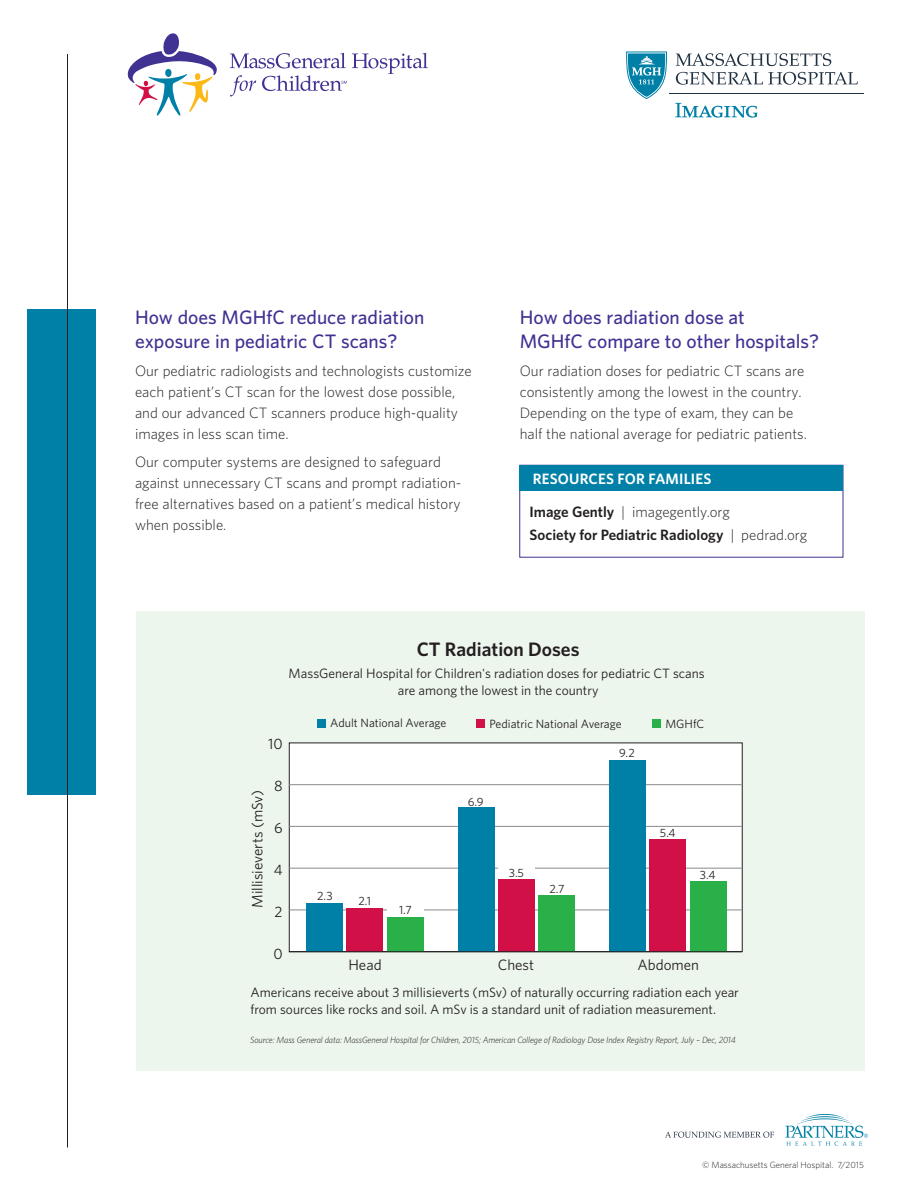
<style>
.page{position:relative;width:918px;height:1188px;background:#fff}
.page>*{position:absolute;margin:0;border:0;box-sizing:border-box;transform-origin:0 0}
.t1{font:500 19.5px/24px "Whitney";color:#3f3293}
.t2{font:600 19.5px "Whitney";color:#231f20}
.t3{font:300 15px/21px "Whitney";color:#231f20}
.t4{font:600 15px/22.5px "Whitney";color:#231f20}
.t5{font:15px "Whitney";color:#231f20}
.t6{font:600 15px "Whitney";letter-spacing:.01em;color:#fff}
.t7{font:13.5px/16.2px "Whitney";color:#231f20;text-align:center}
.t8{font:12px "Whitney";color:#231f20}
.t9{font:italic 300 9px "Whitney";letter-spacing:-.01em;color:#231f20}
.t10{font:300 9px "Whitney";color:#231f20}
.s1{font-weight:300}
</style>
<div class="page">
<div style="left:136px;top:611px;width:729px;height:459px;background:#ecf6ec"></div>
<div style="left:289px;top:743px;width:453px;height:209px;background:#fff"></div>
<hr style="left:289px;top:909px;width:453px;height:1px;background:#939598">
<hr style="left:289px;top:868px;width:453px;height:1px;background:#939598">
<hr style="left:289px;top:826px;width:453px;height:1px;background:#939598">
<hr style="left:289px;top:784px;width:453px;height:1px;background:#939598">
<div style="left:387px;top:916px;width:37px;height:36px;background:#2ab049"></div>
<div style="left:539px;top:895px;width:36px;height:57px;background:#2ab049"></div>
<div style="left:690px;top:881px;width:36px;height:71px;background:#2ab049"></div>
<div style="left:347px;top:908px;width:36px;height:44px;background:#d11048"></div>
<div style="left:498px;top:879px;width:37px;height:73px;background:#d11048"></div>
<div style="left:650px;top:839px;width:36px;height:113px;background:#d11048"></div>
<div style="left:306px;top:904px;width:37px;height:48px;background:#0080a7"></div>
<div style="left:458px;top:808px;width:36px;height:144px;background:#0080a7"></div>
<div style="left:609px;top:760px;width:37px;height:192px;background:#0080a7"></div>
<div style="left:387px;top:902px;width:37px;height:14px;background:#fff"></div>
<div style="left:498px;top:864px;width:37px;height:14px;background:#fff"></div>
<div style="left:652px;top:719px;width:9px;height:9px;background:#2ab049"></div>
<div style="left:476px;top:719px;width:9px;height:9px;background:#d11048"></div>
<div style="left:317px;top:719px;width:8px;height:9px;background:#0080a7"></div>
<hr style="left:289px;top:951px;width:453px;height:1px;background:#231f20">
<div style="left:27px;top:309px;width:69px;height:486px;background:#0080a7"></div>
<hr style="left:67px;top:54px;width:1px;height:1094px;background:#231f20">
<svg style="left:230px;top:53px;width:198px;height:43px"></svg>
<svg style="left:127px;top:33px;width:90px;height:83px"></svg>
<svg style="left:626px;top:52px;width:41px;height:47px"></svg>
<svg style="left:676px;top:72px;width:182px;height:13px"></svg>
<svg style="left:676px;top:53px;width:155px;height:13px"></svg>
<hr style="left:669px;top:93px;width:195px;height:1px;background:#213242">
<svg style="left:675px;top:103px;width:82px;height:15px"></svg>
<svg style="left:785px;top:1114px;width:83px;height:32px"></svg>
<svg style="left:665px;top:1132px;width:109px;height:6px"></svg>
<div style="left:519px;top:465px;width:324px;height:93px;border:1px solid #3f3293"></div>
<div style="left:519px;top:465px;width:324px;height:26px;background:#0080a7"></div>
<h1 class="t1" style="left:135px;top:305px;width:291px">How does MGHfC reduce radiation exposure in pediatric CT scans?</h1>
<p class="t3" style="left:135px;top:360px;width:338px">Our pediatric radiologists and technologists customize each patient’s CT scan for the lowest dose possible, and our advanced CT scanners produce high-quality images in less scan time.</p>
<p class="t3" style="left:135px;top:451px;width:328px">Our computer systems are designed to safeguard against unnecessary CT scans and prompt radiation&shy;free alternatives based on a patient’s medical history when possible.</p>
<h1 class="t1" style="left:520px;top:305px;width:301px">How does radiation dose at<br>MGHfC compare to other hospitals?</h1>
<p class="t3" style="left:520px;top:360px;width:289px">Our radiation doses for pediatric CT scans are consistently among the lowest in the country.<br>Depending on the type of exam, they can be half the national average for pediatric patients.</p>
<p class="t6" style="left:533px;top:470px;width:180px">RESOURCES FOR FAMILIES</p>
<p class="t4" style="left:530px;top:500px;width:279px">Image Gently <span class="s1">| imagegently.org<br></span>Society for Pediatric Radiology <span class="s1">| pedrad.org</span></p>
<h1 class="t2" style="left:417px;top:638px;width:164px">CT Radiation Doses</h1>
<p class="t7" style="left:289px;top:665px;width:418px">MassGeneral Hospital for Children's radiation doses for pediatric CT scans are among the lowest in the country</p>
<p class="t5" style="left:268px;top:735px;width:16px">10</p>
<p class="t5" style="left:248px;top:908px;width:119px;rotate:-90deg">Millisieverts (mSv)</p>
<p class="t5" style="left:274px;top:777px;width:10px">8</p>
<p class="t5" style="left:274px;top:819px;width:10px">6</p>
<p class="t5" style="left:274px;top:861px;width:10px">4</p>
<p class="t5" style="left:275px;top:903px;width:10px">2</p>
<p class="t5" style="left:273px;top:945px;width:11px">0</p>
<p class="t8" style="left:330px;top:716px;width:118px">Adult National Average</p>
<p class="t8" style="left:490px;top:717px;width:134px">Pediatric National Average</p>
<p class="t8" style="left:665px;top:716px;width:41px">MGHfC</p>
<p class="t8" style="left:317px;top:889px;width:17px">2.3</p>
<p class="t8" style="left:358px;top:893px;width:14px">2.1</p>
<p class="t8" style="left:399px;top:903px;width:14px">1.7</p>
<p class="t8" style="left:468px;top:795px;width:17px">6.9</p>
<p class="t8" style="left:509px;top:865px;width:17px">3.5</p>
<p class="t8" style="left:549px;top:882px;width:17px">2.7</p>
<p class="t8" style="left:619px;top:746px;width:17px">9.2</p>
<p class="t8" style="left:660px;top:826px;width:17px">5.4</p>
<p class="t8" style="left:700px;top:868px;width:17px">3.4</p>
<p class="t5" style="left:348px;top:956px;width:35px">Head</p>
<p class="t5" style="left:498px;top:956px;width:38px">Chest</p>
<p class="t5" style="left:637px;top:956px;width:63px">Abdomen</p>
<p class="t7" style="left:250px;top:984px;width:490px;text-align:left">Americans receive about 3 millisieverts (mSv) of naturally occurring radiation each year from sources like rocks and soil. A mSv is a standard unit of radiation measurement.</p>
<p class="t9" style="left:250px;top:1034px;width:487px">Source: Mass General data: MassGeneral Hospital for Children, 2015; American College of Radiology Dose Index Registry Report, July – Dec, 2014</p>
<p class="t10" style="left:702px;top:1160px;width:163px">© Massachusetts General Hospital. 7/2015</p>
</div>
